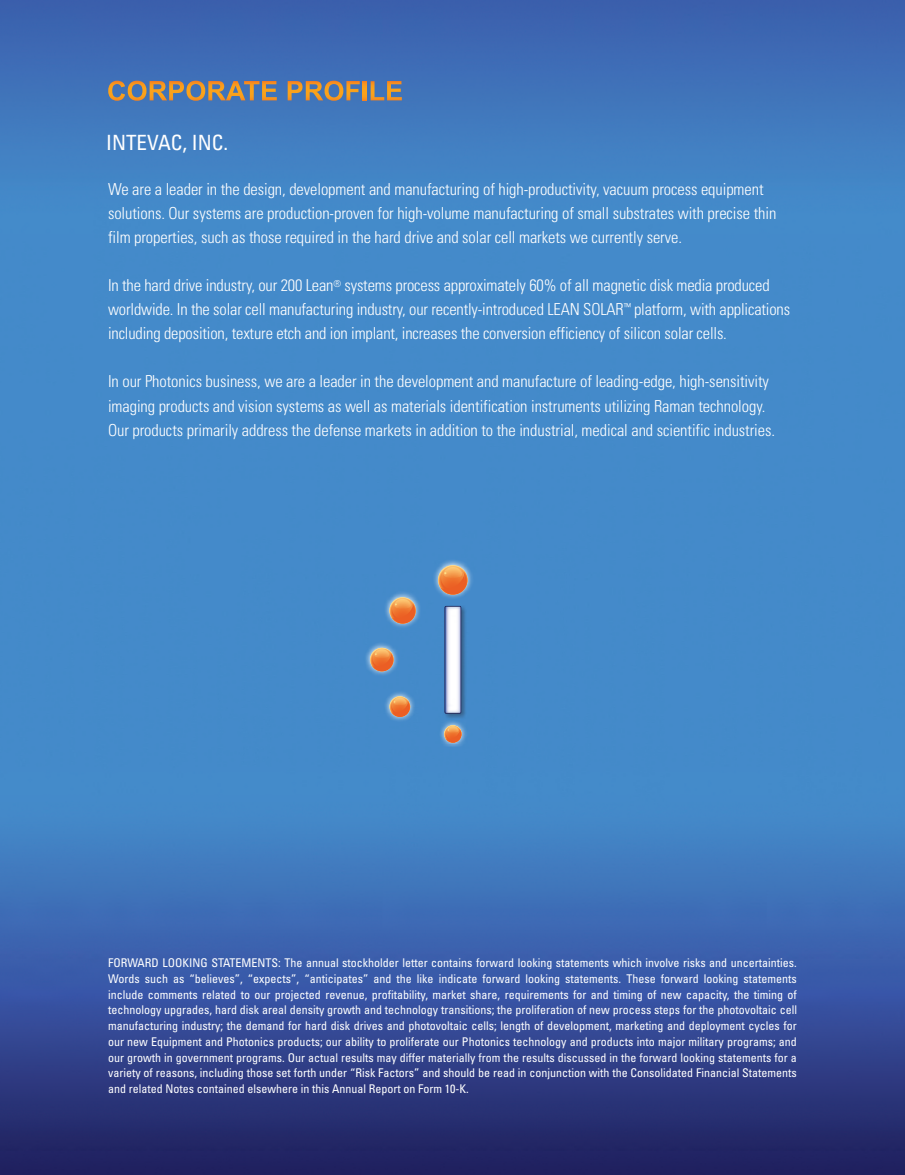
<style>
.page{position:relative;width:905px;height:1175px;background:#fff}
.page>*{position:absolute;margin:0;border:0;box-sizing:border-box;transform-origin:0 0}
.t1{font:condensed 21px "Univers";color:#fff}
.t2{font:300 condensed 16.5px/24px "Univers";letter-spacing:-.005em;color:#fff}
.t3{font:condensed 12px/15.8px "Univers";color:#fff;text-align:justify}
</style>
<div class="page">
<img style="left:0;top:0;width:904px;height:1174px">
<div style="left:364px;top:559px;width:109px;height:190px;background:#fff;opacity:.95"></div>
<div style="left:438px;top:565px;width:29px;height:30px;background:#c8c0a5;border-radius:15px"></div>
<svg style="left:438px;top:565px;width:29px;height:29px"></svg>
<div style="left:441px;top:566px;width:23px;height:24px;background:#fcc16e;border-radius:12px"></div>
<svg style="left:440px;top:567px;width:27px;height:27px"></svg>
<div style="left:389px;top:597px;width:27px;height:26px;background:#cbcdb9;border-radius:13px"></div>
<svg style="left:389px;top:597px;width:26px;height:26px"></svg>
<div style="left:392px;top:598px;width:21px;height:21px;background:#fcc26f;border-radius:11px"></div>
<svg style="left:391px;top:599px;width:24px;height:24px"></svg>
<svg style="left:370px;top:647px;width:23px;height:24px"></svg>
<svg style="left:370px;top:648px;width:23px;height:23px"></svg>
<svg style="left:372px;top:649px;width:21px;height:22px"></svg>
<svg style="left:389px;top:696px;width:21px;height:21px"></svg>
<svg style="left:391px;top:697px;width:19px;height:20px"></svg>
<svg style="left:445px;top:726px;width:16px;height:16px"></svg>
<div style="left:443px;top:605px;width:24px;height:114px;background:#231f20;opacity:.4"></div>
<div style="left:442px;top:604px;width:21px;height:109px;background:#3763af;opacity:.3"></div>
<svg style="left:108px;top:81px;width:169px;height:20px;background:#938371"></svg>
<svg style="left:288px;top:81px;width:72px;height:20px"></svg>
<svg style="left:363px;top:81px;width:4px;height:19px"></svg>
<svg style="left:370px;top:81px;width:32px;height:19px"></svg>
<h1 class="t1" style="left:106px;top:130px;width:123px">Intevac, inc .</h1>
<p class="t2" style="left:108px;top:178px;width:669px">We are a leader in the design, development and manufacturing of high-productivity, vacuum process equipment solutions. Our systems are production-proven for high-volume manufacturing of small substrates with precise thin film properties, such as those required in the hard drive and solar cell markets we currently serve.</p>
<p class="t2" style="left:108px;top:274px;width:683px">In the hard drive industry, our 200 Lean<sup>®</sup> systems process approximately 60% of all magnetic disk media produced worldwide. In the solar cell manufacturing industry, our recently-introduced Lean Solar<sup>™</sup> platform, with applications including deposition, texture etch and ion implant, increases the conversion efficiency of silicon solar cells.</p>
<p class="t2" style="left:108px;top:370px;width:668px">In our Photonics business, we are a leader in the development and manufacture of leading-edge, high-sensitivity imaging products and vision systems as well as materials identification instruments utilizing Raman technology.<br>Our products primarily address the defense markets in addition to the industrial, medical and scientific industries.</p>
<p class="t3" style="left:108px;top:954px;width:690px">FORWARD LOOKING STATEMENTS: The annual stockholder letter contains forward looking statements which involve risks and uncertainties.<br>Words such as “believes”, “expects”, “anticipates” and the like indicate forward looking statements. These forward looking statements include comments related to our projected revenue, profitability, market share, requirements for and timing of new capacity, the timing of technology upgrades, hard disk areal density growth and technology transitions; the proliferation of new process steps for the photovoltaic cell manufacturing industry; the demand for hard disk drives and photovoltaic cells; length of development, marketing and deployment cycles for our new Equipment and Photonics products; our ability to proliferate our Photonics technology and products into major military programs; and our growth in government programs. Our actual results may differ materially from the results discussed in the forward looking statements for a variety of reasons, including those set forth under “Risk Factors” and should be read in conjunction with the Consolidated Financial Statements and related Notes contained elsewhere in this Annual Report on Form 10-K.</p>
</div>
